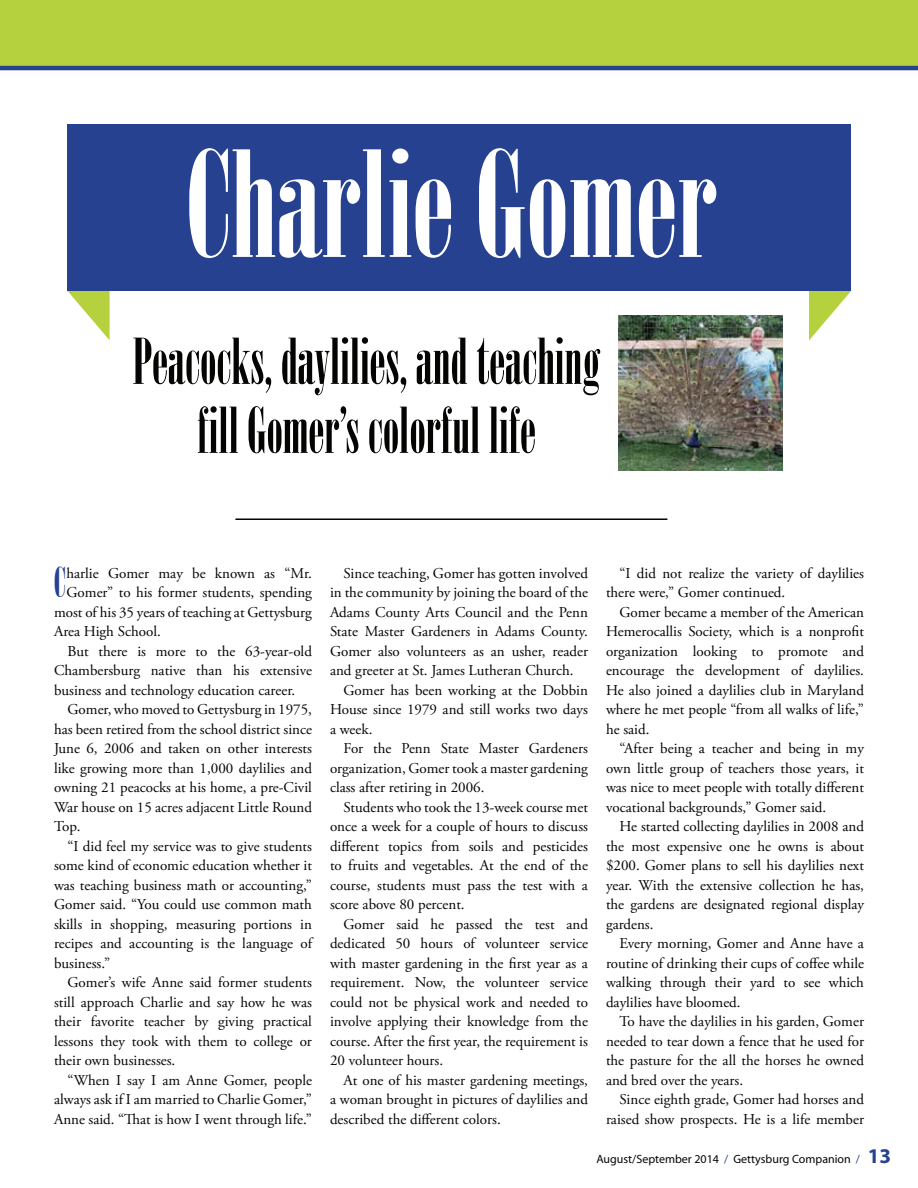
<style>
.page{position:relative;width:918px;height:1188px;background:#fff}
.page>*{position:absolute;margin:0;border:0;box-sizing:border-box;transform-origin:0 0}
.t1{font:146.55px "Onyx";color:#fff;scale:1.08 1}
.t2{font:63px/69px "Onyx";color:#040503;text-align:center;scale:.96 1}
.t3{font:41.55px "Onyx";color:#25418f}
.t4{font:15px/19.5px "Adobe Garamond Pro";color:#040503;text-align:justify}
.t5{font:12px "Myriad Pro";color:#040503}
.s1{color:#25418f}
.s2{font-weight:700;font-size:21px;color:#25418f}
</style>
<div class="page">
<div style="left:0;top:0;width:918px;height:69px;background:#b5d23e"></div>
<hr style="left:0;top:66px;width:918px;height:4px;background:#25418f">
<svg style="left:809px;top:291px;width:42px;height:49px"></svg>
<svg style="left:68px;top:291px;width:42px;height:49px"></svg>
<div style="left:68px;top:124px;width:783px;height:167px;background:#25418f"></div>
<hr style="left:235px;top:518px;width:432px;height:2px;background:#040503">
<img style="left:618px;top:315px;width:165px;height:156px">
<h1 class="t1" style="left:187px;top:120px;width:493px">Charlie Gomer</h1>
<h2 class="t2" style="left:133px;top:327px;width:489px">Peacocks, daylilies, and teaching fill Gomer’s colorful life</h2>
<h3 class="t3" style="left:54px;top:559px;width:13px">C</h3>
<p class="t4" style="left:66px;top:564px;width:247px">harlie Gomer may be known as “Mr.</p>
<p class="t4" style="left:66px;top:583px;width:247px">Gomer” to his former students, spending</p>
<p class="t4" style="left:54px;top:603px;width:259px">most of his 35 years of teaching at Gettysburg</p>
<p class="t4" style="left:54px;top:622px;width:108px">Area High School.</p>
<p class="t4" style="left:68px;top:642px;width:246px">But there is more to the 63-year-old</p>
<p class="t4" style="left:54px;top:661px;width:260px">Chambersburg native than his extensive</p>
<p class="t4" style="left:54px;top:681px;width:243px">business and technology education career.</p>
<p class="t4" style="left:68px;top:700px;width:246px">Gomer, who moved to Gettysburg in 1975,</p>
<p class="t4" style="left:54px;top:720px;width:260px">has been retired from the school district since</p>
<p class="t4" style="left:54px;top:739px;width:260px">June 6, 2006 and taken on other interests</p>
<p class="t4" style="left:54px;top:759px;width:260px">like growing more than 1,000 daylilies and</p>
<p class="t4" style="left:54px;top:778px;width:259px">owning 21 peacocks at his home, a pre-Civil</p>
<p class="t4" style="left:54px;top:798px;width:260px">War house on 15 acres adjacent Little Round</p>
<p class="t4" style="left:54px;top:817px;width:28px">Top.</p>
<p class="t4" style="left:68px;top:837px;width:246px">“I did feel my service was to give students</p>
<p class="t4" style="left:54px;top:856px;width:259px">some kind of economic education whether it</p>
<p class="t4" style="left:54px;top:876px;width:259px">was teaching business math or accounting,”</p>
<p class="t4" style="left:54px;top:895px;width:259px">Gomer said. “You could use common math</p>
<p class="t4" style="left:54px;top:915px;width:260px">skills in shopping, measuring portions in</p>
<p class="t4" style="left:54px;top:934px;width:260px">recipes and accounting is the language of</p>
<p class="t4" style="left:54px;top:954px;width:58px">business.”</p>
<p class="t4" style="left:68px;top:973px;width:246px">Gomer’s wife Anne said former students</p>
<p class="t4" style="left:54px;top:993px;width:259px">still approach Charlie and say how he was</p>
<p class="t4" style="left:54px;top:1012px;width:259px">their favorite teacher by giving practical</p>
<p class="t4" style="left:54px;top:1032px;width:259px">lessons they took with them to college or</p>
<p class="t4" style="left:54px;top:1051px;width:123px">their own businesses.</p>
<p class="t4" style="left:68px;top:1071px;width:246px">“When I say I am Anne Gomer, people</p>
<p class="t4" style="left:54px;top:1090px;width:259px">always ask if I am married to Charlie Gomer,”</p>
<p class="t4" style="left:54px;top:1110px;width:260px">Anne said. “That is how I went through life.”</p>
<p class="t4" style="left:344px;top:564px;width:246px">Since teaching, Gomer has gotten involved</p>
<p class="t4" style="left:330px;top:583px;width:260px">in the community by joining the board of the</p>
<p class="t4" style="left:330px;top:603px;width:260px">Adams County Arts Council and the Penn</p>
<p class="t4" style="left:330px;top:622px;width:259px">State Master Gardeners in Adams County.</p>
<p class="t4" style="left:330px;top:642px;width:260px">Gomer also volunteers as an usher, reader</p>
<p class="t4" style="left:330px;top:661px;width:245px">and greeter at St. James Lutheran Church.</p>
<p class="t4" style="left:344px;top:681px;width:246px">Gomer has been working at the Dobbin</p>
<p class="t4" style="left:330px;top:700px;width:259px">House since 1979 and still works two days</p>
<p class="t4" style="left:330px;top:720px;width:44px">a week.</p>
<p class="t4" style="left:344px;top:739px;width:246px">For the Penn State Master Gardeners</p>
<p class="t4" style="left:330px;top:759px;width:259px">organization, Gomer took a master gardening</p>
<p class="t4" style="left:330px;top:778px;width:156px">class after retiring in 2006.</p>
<p class="t4" style="left:344px;top:798px;width:246px">Students who took the 13-week course met</p>
<p class="t4" style="left:330px;top:817px;width:260px">once a week for a couple of hours to discuss</p>
<p class="t4" style="left:330px;top:837px;width:259px">different topics from soils and pesticides</p>
<p class="t4" style="left:330px;top:856px;width:259px">to fruits and vegetables. At the end of the</p>
<p class="t4" style="left:330px;top:876px;width:260px">course, students must pass the test with a</p>
<p class="t4" style="left:330px;top:895px;width:136px">score above 80 percent.</p>
<p class="t4" style="left:344px;top:915px;width:246px">Gomer said he passed the test and</p>
<p class="t4" style="left:330px;top:934px;width:260px">dedicated 50 hours of volunteer service</p>
<p class="t4" style="left:330px;top:954px;width:259px">with master gardening in the first year as a</p>
<p class="t4" style="left:330px;top:973px;width:260px">requirement. Now, the volunteer service</p>
<p class="t4" style="left:330px;top:993px;width:260px">could not be physical work and needed to</p>
<p class="t4" style="left:330px;top:1012px;width:259px">involve applying their knowledge from the</p>
<p class="t4" style="left:330px;top:1032px;width:259px">course. After the first year, the requirement is</p>
<p class="t4" style="left:330px;top:1051px;width:115px">20 volunteer hours.</p>
<p class="t4" style="left:344px;top:1071px;width:246px">At one of his master gardening meetings,</p>
<p class="t4" style="left:330px;top:1090px;width:259px">a woman brought in pictures of daylilies and</p>
<p class="t4" style="left:330px;top:1110px;width:172px">described the different colors.</p>
<p class="t4" style="left:606px;top:564px;width:259px;text-indent:14px">“I did not realize the variety of daylilies there were,” Gomer continued.</p>
<p class="t4" style="left:606px;top:603px;width:260px;text-indent:14px">Gomer became a member of the American Hemerocallis Society, which is a nonprofit organization looking to promote and encourage the development of daylilies.<br>He also joined a daylilies club in Maryland where he met people “from all walks of life,” he said.</p>
<p class="t4" style="left:606px;top:739px;width:260px;text-indent:14px">“After being a teacher and being in my own little group of teachers those years, it was nice to meet people with totally different vocational backgrounds,” Gomer said.</p>
<p class="t4" style="left:606px;top:817px;width:260px;text-indent:14px">He started collecting daylilies in 2008 and the most expensive one he owns is about $200. Gomer plans to sell his daylilies next year. With the extensive collection he has, the gardens are designated regional display gardens.</p>
<p class="t4" style="left:606px;top:934px;width:260px;text-indent:14px">Every morning, Gomer and Anne have a routine of drinking their cups of coffee while walking through their yard to see which daylilies have bloomed.</p>
<p class="t4" style="left:606px;top:1012px;width:260px;text-indent:14px">To have the daylilies in his garden, Gomer needed to tear down a fence that he used for the pasture for the all the horses he owned and bred over the years.</p>
<p class="t4" style="left:606px;top:1090px;width:259px;text-align:right">Since eighth grade, Gomer had horses and raised show prospects. He is a life member</p>
<p class="t5" style="left:596px;top:1151px;width:296px">August/September 2014 <span class="s1">/</span> Gettysburg Companion <span class="s1">/</span> <span class="s2">13</span></p>
</div>
